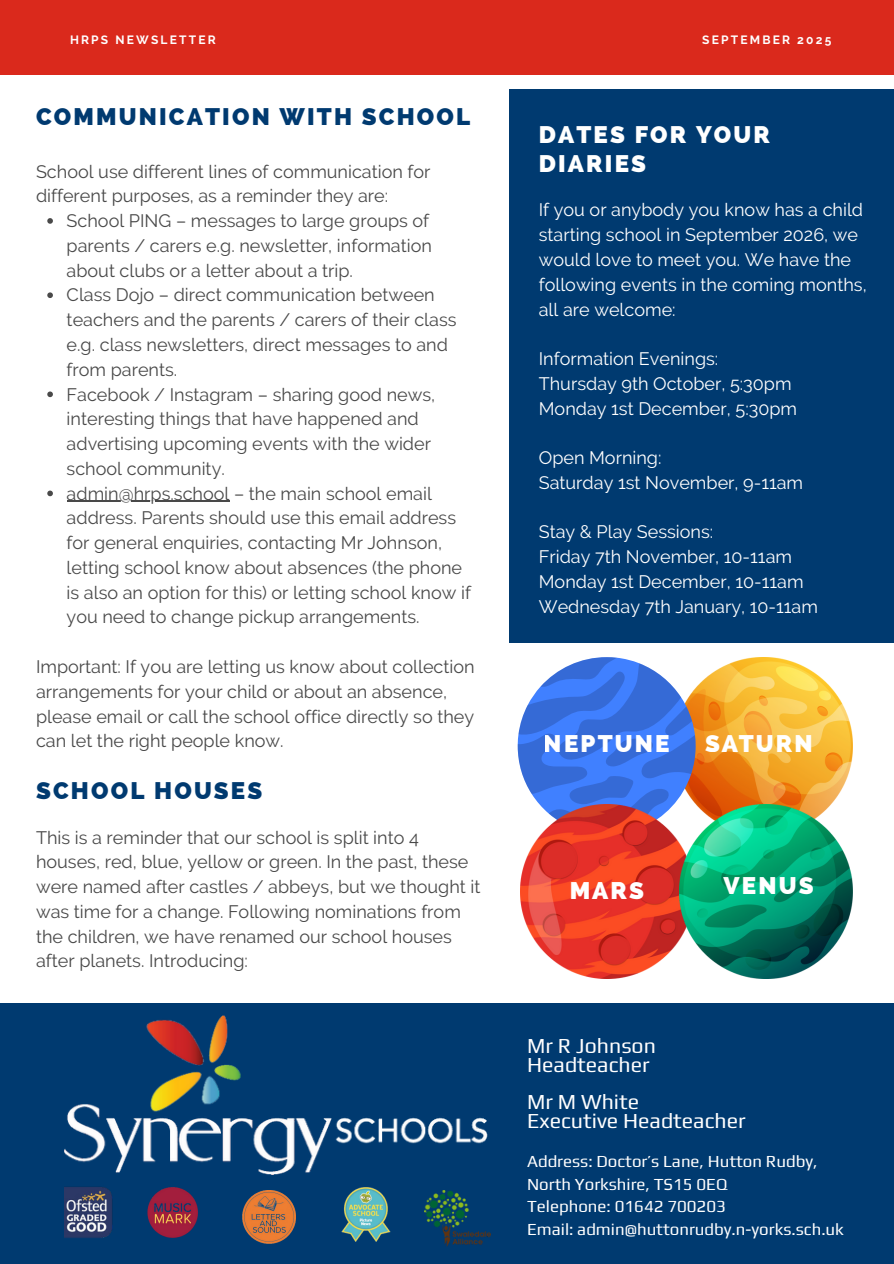
<style>
.page{position:relative;width:894px;height:1264px;background:#fff}
.page>*{position:absolute;margin:0;border:0;box-sizing:border-box;transform-origin:0 0}
.t1{font:800 24.15px "Raleway";letter-spacing:.09em;color:#fff}
.t2{font:800 24px "Raleway";letter-spacing:.09em;color:#003a70}
.t3{font:800 24px/29.2px "Raleway";letter-spacing:.09em;color:#fff}
.t4{font:21.3px/19.2px "Play";color:#fff}
.t5{font:18px/24.8px "Raleway";color:#494949}
.t6{font:18px/24.8px "Raleway";color:#fff}
.t7{font:16.8px/22.5px "Play";color:#fff}
.t8{font:700 12px "Raleway";letter-spacing:.18em;color:#fff}
</style>
<div class="page">
<div style="left:0;top:0;width:893px;height:74px;background:#da291c"></div>
<div style="left:0;top:1002px;width:893px;height:261px;background:#003a70"></div>
<img style="left:243px;top:1190px;width:52px;height:52px">
<img style="left:341px;top:1187px;width:50px;height:54px">
<img style="left:147px;top:1187px;width:51px;height:51px">
<img style="left:65px;top:1187px;width:48px;height:51px">
<img style="left:424px;top:1190px;width:67px;height:56px">
<div style="left:509px;top:89px;width:384px;height:553px;background:#003a70"></div>
<img style="left:695px;top:657px;width:157px;height:147px">
<svg style="left:517px;top:657px;width:178px;height:147px;background:#5987e7"></svg>
<img style="left:520px;top:804px;width:159px;height:174px">
<img style="left:679px;top:804px;width:173px;height:174px">
<img style="left:65px;top:1015px;width:423px;height:159px">
<svg style="left:47px;top:218px;width:6px;height:6px"></svg>
<svg style="left:47px;top:292px;width:6px;height:6px"></svg>
<svg style="left:47px;top:391px;width:6px;height:6px"></svg>
<svg style="left:47px;top:490px;width:6px;height:6px"></svg>
<hr style="left:67px;top:500px;width:162px;height:2px;background:#494949">
<p class="t8" style="left:70px;top:33px;width:147px">HRPS NEWSLETTER</p>
<p class="t8" style="left:702px;top:33px;width:130px">SEPTEMBER 2025</p>
<h2 class="t2" style="left:36px;top:102px;width:435px">COMMUNICATION WITH SCHOOL</h2>
<p class="t5" style="left:36px;top:159px;width:396px">School use different lines of communication for different purposes, as a reminder they are:</p>
<p class="t5" style="left:67px;top:208px;width:406px">School PING – messages to large groups of parents / carers e.g. newsletter, information about clubs or a letter about a trip.<br>Class Dojo – direct communication between teachers and the parents / carers of their class e.g. class newsletters, direct messages to and from parents.<br>Facebook / Instagram – sharing good news, interesting things that have happened and advertising upcoming events with the wider school community.<br>admin@hrps.school – the main school email address. Parents should use this email address for general enquiries, contacting Mr Johnson, letting school know about absences (the phone is also an option for this) or letting school know if you need to change pickup arrangements.</p>
<p class="t5" style="left:36px;top:654px;width:440px">Important: If you are letting us know about collection arrangements for your child or about an absence, please email or call the school office directly so they can let the right people know.</p>
<h2 class="t2" style="left:36px;top:776px;width:228px">SCHOOL HOUSES</h2>
<p class="t5" style="left:36px;top:824px;width:446px">This is a reminder that our school is split into 4 houses, red, blue, yellow or green. In the past, these were named after castles / abbeys, but we thought it was time for a change. Following nominations from the children, we have renamed our school houses after planets. Introducing:</p>
<h2 class="t3" style="left:538px;top:119px;width:233px">DATES FOR YOUR<br>DIARIES</h2>
<p class="t6" style="left:538px;top:198px;width:329px">If you or anybody you know has a child starting school in September 2026, we would love to meet you. We have the following events in the coming months, all are welcome:</p>
<p class="t6" style="left:538px;top:346px;width:260px">Information Evenings:<br>Thursday 9th October, 5:30pm<br>Monday 1st December, 5:30pm</p>
<p class="t6" style="left:538px;top:445px;width:266px">Open Morning:<br>Saturday 1st November, 9-11am</p>
<p class="t6" style="left:538px;top:519px;width:280px">Stay &amp; Play Sessions:<br>Friday 7th November, 10-11am<br>Monday 1st December, 10-11am<br>Wednesday 7th January, 10-11am</p>
<h1 class="t1" style="left:543px;top:729px;width:127px">NEPTUNE</h1>
<h1 class="t1" style="left:705px;top:729px;width:109px">SATURN</h1>
<h1 class="t1" style="left:569px;top:876px;width:76px">MARS</h1>
<h1 class="t1" style="left:723px;top:871px;width:92px">VENUS</h1>
<p class="t4" style="left:527px;top:1036px;width:130px">Mr R Johnson<br>Headteacher</p>
<p class="t4" style="left:527px;top:1091px;width:220px">Mr M White<br>Executive Headteacher</p>
<p class="t7" style="left:527px;top:1149px;width:318px">Address: Doctor’s Lane, Hutton Rudby, North Yorkshire, TS15 0EQ<br>Telephone: 01642 700203<br>Email: admin@huttonrudby.n-yorks.sch.uk</p>
</div>
